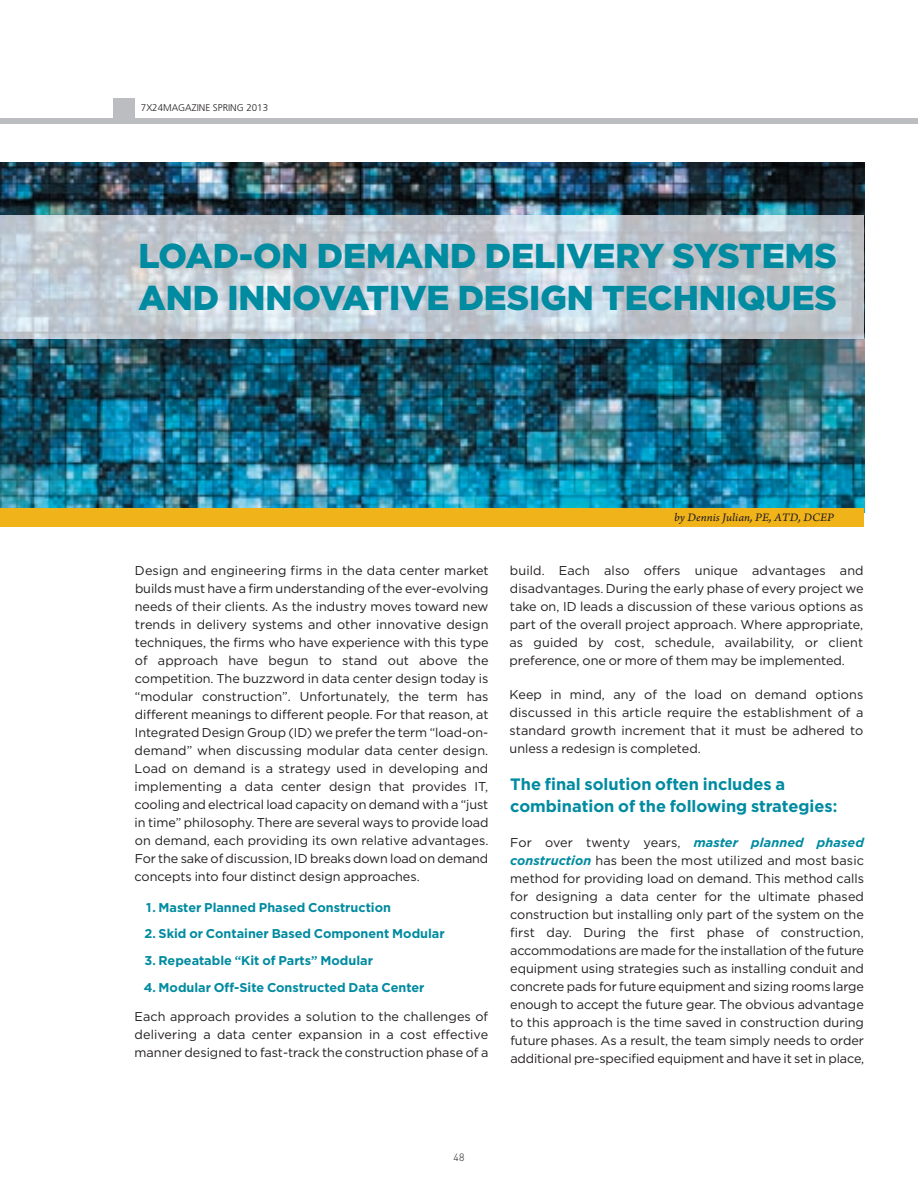
<style>
.page{position:relative;width:918px;height:1188px;background:#fff}
.page>*{position:absolute;margin:0;border:0;box-sizing:border-box;transform-origin:0 0}
.t1{font:900 34.5px/41.4px "Trio Gotham";color:#008ba1}
.t2{font:700 16.5px/21.8px "Trio Gotham";color:#008ba1}
.t3{font:12.75px/18px "Trio Gotham";color:#231f20;text-align:justify}
.t4{font:700 12.75px "Trio Gotham";color:#008ba1}
.t5{font:12px "Arno Pro Italic Sm Text";color:#231f20;scale:1.05 1}
.t6{font:300 10.5px "DIN";color:#231f20}
.t7{font:300 9.75px "Frutiger";color:#231f20}
.s1{font-weight:700;font-style:italic;color:#008ba1}
</style>
<div class="page">
<div style="left:0;top:119px;width:918px;height:5px;background:#bcbdc0"></div>
<div style="left:113px;top:98px;width:22px;height:23px;background:#bcbdc0"></div>
<img style="left:0;top:162px;width:864px;height:347px">
<img style="left:0;top:216px;width:864px;height:122px">
<div style="left:0;top:509px;width:864px;height:18px;background:#f1b31a"></div>
<p class="t7" style="left:141px;top:104px;width:129px">7X24MAGAZINE SPRING 2013</p>
<h1 class="t1" style="left:138px;top:236px;width:700px">LOAD-ON DEMAND DELIVERY SYSTEMS<br>AND INNOVATIVE DESIGN TECHNIQUES</h1>
<p class="t3" style="left:135px;top:561px;width:356px">Design and engineering firms in the data center market builds must have a firm understanding of the ever-evolving needs of their clients. As the industry moves toward new trends in delivery systems and other innovative design techniques, the firms who have experience with this type of approach have begun to stand out above the competition. The buzzword in data center design today is “modular construction”. Unfortunately, the term has different meanings to different people. For that reason, at Integrated Design Group (ID) we prefer the term “load-on&shy;demand” when discussing modular data center design.<br>Load on demand is a strategy used in developing and implementing a data center design that provides IT, cooling and electrical load capacity on demand with a “just in time” philosophy. There are several ways to provide load on demand, each providing its own relative advantages.<br>For the sake of discussion, ID breaks down load on demand concepts into four distinct design approaches.</p>
<p class="t4" style="left:146px;top:900px;width:246px">1. Master Planned Phased Construction</p>
<p class="t4" style="left:145px;top:926px;width:302px">2. Skid or Container Based Component Modular</p>
<p class="t4" style="left:145px;top:953px;width:230px">3. Repeatable “Kit of Parts” Modular</p>
<p class="t4" style="left:144px;top:980px;width:282px">4. Modular Off-Site Constructed Data Center</p>
<p class="t3" style="left:135px;top:1008px;width:355px">Each approach provides a solution to the challenges of delivering a data center expansion in a cost effective manner designed to fast-track the construction phase of a</p>
<p class="t5" style="left:674px;top:513px;width:154px">by Dennis Julian, PE, ATD, DCEP</p>
<p class="t3" style="left:510px;top:561px;width:356px">build. Each also offers unique advantages and disadvantages. During the early phase of every project we take on, ID leads a discussion of these various options as part of the overall project approach. Where appropriate, as guided by cost, schedule, availability, or client preference, one or more of them may be implemented.</p>
<p class="t3" style="left:510px;top:686px;width:355px">Keep in mind, any of the load on demand options discussed in this article require the establishment of a standard growth increment that it must be adhered to unless a redesign is completed.</p>
<p class="t2" style="left:510px;top:774px;width:328px">The final solution often includes a combination of the following strategies:</p>
<p class="t3" style="left:510px;top:833px;width:356px">For over twenty years, <span class="s1">master planned phased construction</span> has been the most utilized and most basic method for providing load on demand. This method calls for designing a data center for the ultimate phased construction but installing only part of the system on the first day. During the first phase of construction, accommodations are made for the installation of the future equipment using strategies such as installing conduit and concrete pads for future equipment and sizing rooms large enough to accept the future gear. The obvious advantage to this approach is the time saved in construction during future phases. As a result, the team simply needs to order additional pre-specified equipment and have it set in place,</p>
<p class="t6" style="left:454px;top:1151px;width:12px">48</p>
</div>
